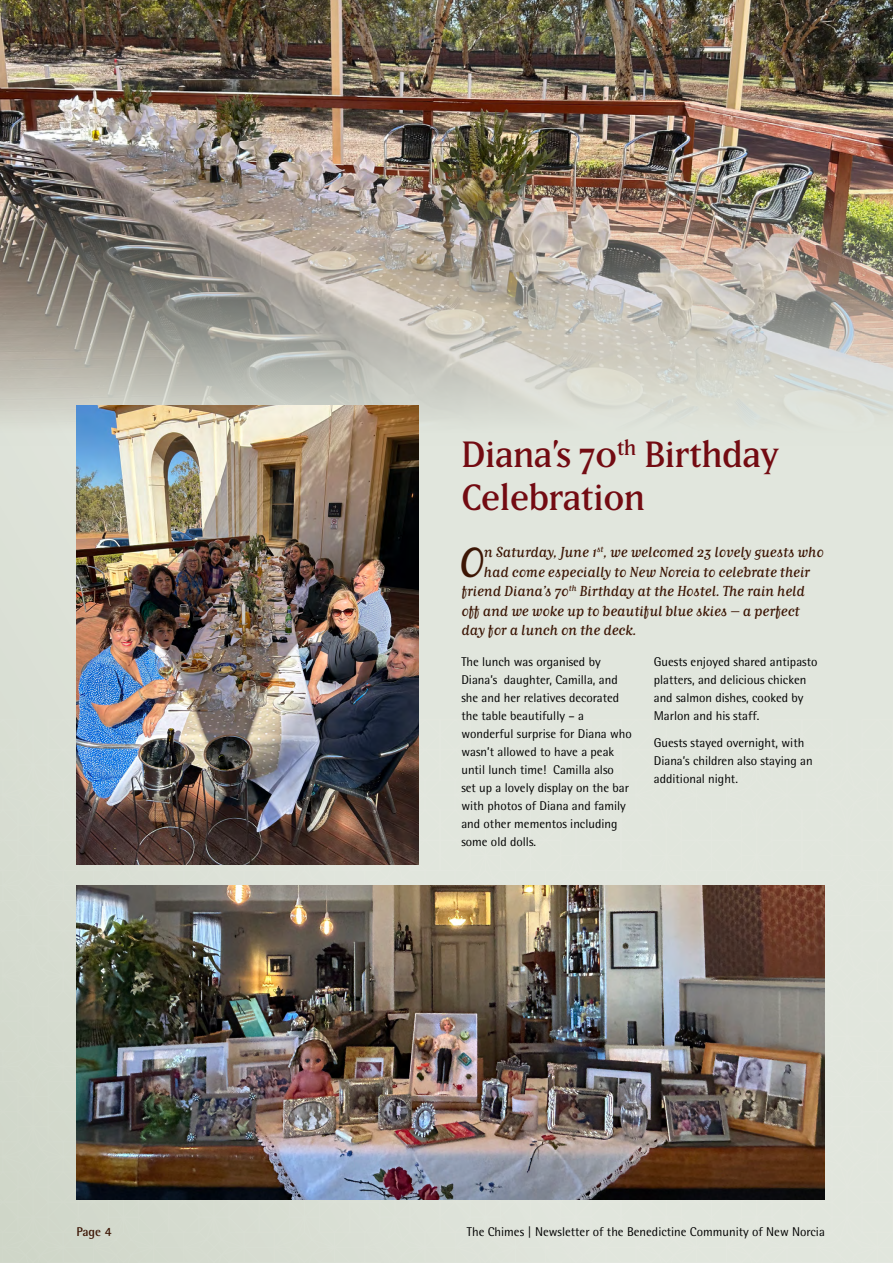
<style>
.page{position:relative;width:893px;height:1263px;background:#e1e6dd}
.page>*{position:absolute;margin:0;border:0;box-sizing:border-box;transform-origin:0 0}
.Intro_Small{font:41.25px "Matrix II Script OT";color:#3c1605}
.H1_Small{font:36px/43.2px "Matrix IIOT";letter-spacing:-.01em;color:#730b12}
.Intro_Small-2{font:14.25px "Matrix II Script OT";color:#3c1605}
.Body{font:12.75px/18px "Rotis Semi Sans Std";color:#000}
.t1{font:700 12.75px "Rotis Semi Sans Std";color:#3c1605}
</style>
<div class="page">
<div style="left:0;top:1113px;width:348px;height:150px;background:#d3dacd"></div>
<svg style="left:348px;top:1199px;width:477px;height:1px"></svg>
<div style="left:0;top:1022px;width:77px;height:91px;background:#d3dacd"></div>
<div style="left:0;top:932px;width:77px;height:90px;background:#d5dbcf"></div>
<svg style="left:0;top:841px;width:419px;height:91px"></svg>
<div style="left:0;top:719px;width:419px;height:122px;background:#d9ded3"></div>
<img style="left:0;top:0;width:893px;height:446px">
<img style="left:77px;top:885px;width:748px;height:314px">
<img style="left:77px;top:405px;width:341px;height:459px">
<p class="H1_Small" style="left:461px;top:432px;width:319px">Diana’s 70<sup>th</sup> Birthday<br>Celebration</p>
<p class="Intro_Small" style="left:458px;top:538px;width:27px">O</p>
<p class="Intro_Small-2" style="left:484px;top:544px;width:341px">n Saturday, June 1<sup>st</sup>, we welcomed 23 lovely guests who</p>
<p class="Intro_Small-2" style="left:484px;top:563px;width:328px">had come especially to New Norcia to celebrate their</p>
<p class="Intro_Small-2" style="left:461px;top:583px;width:345px">friend Diana’s 70<sup>th</sup> Birthday at the Hostel. The rain held</p>
<p class="Intro_Small-2" style="left:461px;top:602px;width:340px">off and we woke up to beautiful blue skies – a perfect</p>
<p class="Intro_Small-2" style="left:461px;top:622px;width:176px">day for a lunch on the deck.</p>
<p class="Body" style="left:461px;top:652px;width:172px">The lunch was organised by<br>Diana’s daughter, Camilla, and she and her relatives decorated the table beautifully – a wonderful surprise for Diana who wasn’t allowed to have a peak until lunch time! Camilla also<br>set up a lovely display on the bar with photos of Diana and family and other mementos including some old dolls.</p>
<p class="Body" style="left:654px;top:652px;width:165px">Guests enjoyed shared antipasto platters, and delicious chicken and salmon dishes, cooked by<br>Marlon and his staff.</p>
<p class="Body" style="left:654px;top:733px;width:160px">Guests stayed overnight, with<br>Diana’s children also staying an additional night.</p>
<p class="t1" style="left:77px;top:1223px;width:36px">Page 4</p>
<p class="Body" style="left:467px;top:1222px;width:360px">The Chimes | Newsletter of the Benedictine Community of New Norcia</p>
</div>
